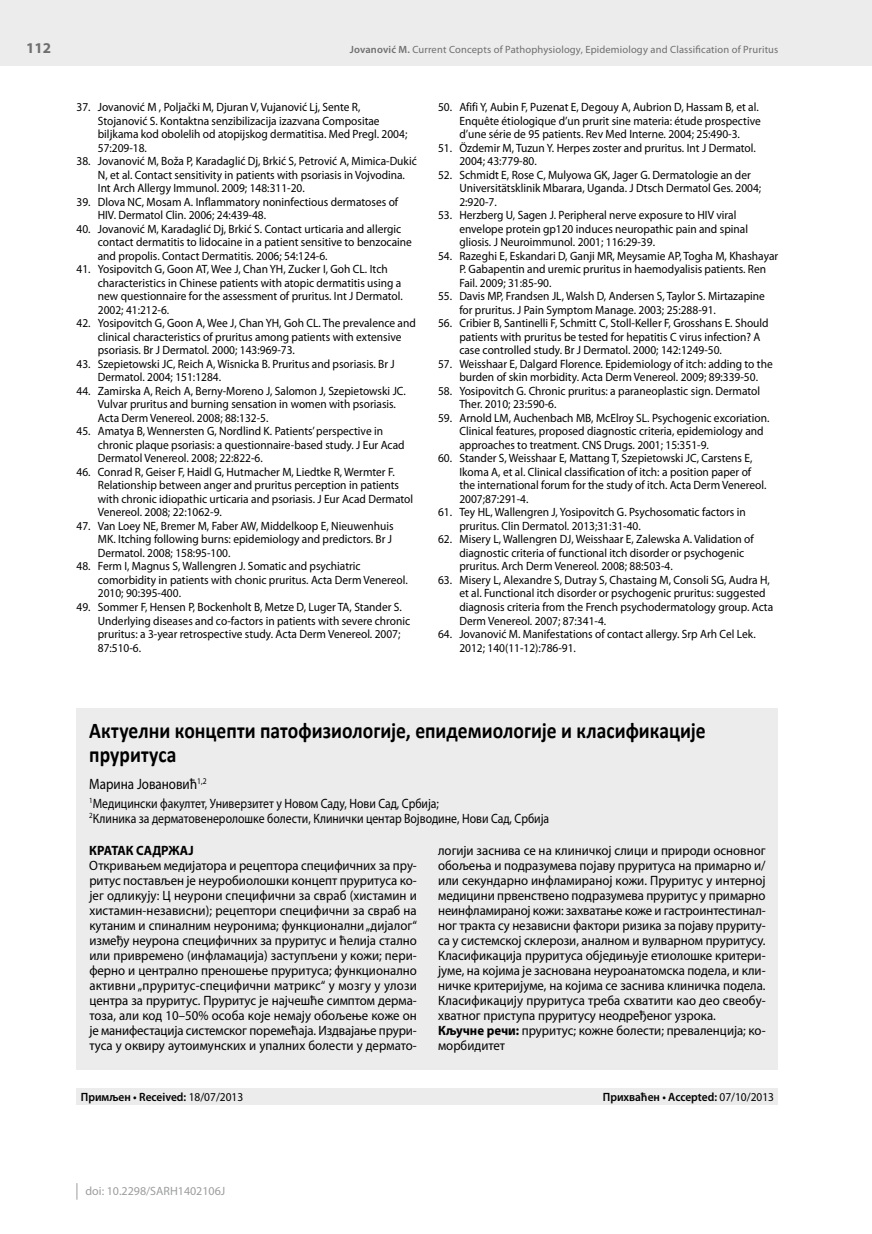
<style>
.page{position:relative;width:872px;height:1234px;background:#fff}
.page>*{position:absolute;margin:0;border:0;box-sizing:border-box;transform-origin:0 0}
.t1{font:700 22.5px/24px "Calibri";color:#000;scale:.87 1}
.t2{font:15px "Myriad Pro";color:#000;scale:.87 1}
.t3{font:700 15px "Myriad Pro";color:#6f6f6e}
.t4{font:13.5px/15px "Myriad Pro";color:#000;text-align:justify;scale:.95 1}
.t5{font:13.5px/15px "Myriad Pro";color:#000;scale:.87 1}
.t6{font:700 13.5px "Myriad Pro";color:#000;scale:.95 1}
.t7{font:12px/13.5px "Myriad Pro";color:#000;scale:.95 1}
.t8{font:600 12px "Myriad Pro";color:#000;scale:.95 1}
.t9{font:12px "Myriad Pro";color:#9c9d9d}
.t10{font:10.5px "Myriad Pro";letter-spacing:.015em;color:#6f6f6e}
.s1{font-weight:600}
.s2{font-weight:700}
.s3{font-weight:400}
</style>
<div class="page">
<div style="left:0;top:0;width:872px;height:66px;background:#ececed"></div>
<svg style="left:77px;top:1183px;width:1px;height:16px"></svg>
<div style="left:77px;top:708px;width:701px;height:361px;background:#ececed"></div>
<div style="left:77px;top:1087px;width:701px;height:17px;background:#ececed"></div>
<p class="t3" style="left:26px;top:40px;width:26px">112</p>
<p class="t10" style="left:350px;top:44px;width:430px"><span class="s1">Jovanović M.</span> Current Concepts of Pathophysiology, Epidemiology and Classification of Pruritus</p>
<p class="t7" style="left:98px;top:101px;width:327px;text-indent:-21px">37. Jovanović M , Poljački M, Djuran V, Vujanović Lj, Sente R, Stojanović S. Kontaktna senzibilizacija izazvana Compositae biljkama kod obolelih od atopijskog dermatitisa. Med Pregl. 2004; 57:209-18.</p>
<p class="t7" style="left:98px;top:155px;width:337px;text-indent:-21px">38. Jovanović M, Boža P, Karadaglić Dj, Brkić S, Petrović A, Mimica-Dukić<br>N, et al. Contact sensitivity in patients with psoriasis in Vojvodina.<br>Int Arch Allergy Immunol. 2009; 148:311-20.</p>
<p class="t7" style="left:98px;top:195px;width:318px;text-indent:-21px">39. Dlova NC, Mosam A. Inflammatory noninfectious dermatoses of<br>HIV. Dermatol Clin. 2006; 24:439-48.</p>
<p class="t7" style="left:98px;top:222px;width:332px;text-indent:-21px">40. Jovanović M, Karadaglić Dj, Brkić S. Contact urticaria and allergic contact dermatitis to lidocaine in a patient sensitive to benzocaine and propolis. Contact Dermatitis. 2006; 54:124-6.</p>
<p class="t7" style="left:98px;top:263px;width:322px;text-indent:-21px">41. Yosipovitch G, Goon AT, Wee J, Chan YH, Zucker I, Goh CL. Itch characteristics in Chinese patients with atopic dermatitis using a new questionnaire for the assessment of pruritus. Int J Dermatol.<br>2002; 41:212-6.</p>
<p class="t7" style="left:98px;top:317px;width:336px;text-indent:-21px">42. Yosipovitch G, Goon A, Wee J, Chan YH, Goh CL. The prevalence and clinical characteristics of pruritus among patients with extensive psoriasis. Br J Dermatol. 2000; 143:969-73.</p>
<p class="t7" style="left:98px;top:357px;width:314px;text-indent:-21px">43. Szepietowski JC, Reich A, Wisnicka B. Pruritus and psoriasis. Br J<br>Dermatol. 2004; 151:1284.</p>
<p class="t7" style="left:98px;top:384px;width:326px;text-indent:-21px">44. Zamirska A, Reich A, Berny-Moreno J, Salomon J, Szepietowski JC.<br>Vulvar pruritus and burning sensation in women with psoriasis.<br>Acta Derm Venereol. 2008; 88:132-5.</p>
<p class="t7" style="left:98px;top:425px;width:324px;text-indent:-21px">45. Amatya B, Wennersten G, Nordlind K. Patients’ perspective in chronic plaque psoriasis: a questionnaire-based study. J Eur Acad<br>Dermatol Venereol. 2008; 22:822-6.</p>
<p class="t7" style="left:98px;top:465px;width:333px;text-indent:-21px">46. Conrad R, Geiser F, Haidl G, Hutmacher M, Liedtke R, Wermter F.<br>Relationship between anger and pruritus perception in patients with chronic idiopathic urticaria and psoriasis. J Eur Acad Dermatol Venereol. 2008; 22:1062-9.</p>
<p class="t7" style="left:98px;top:519px;width:313px;text-align:justify;text-indent:-21px">47. Van Loey NE, Bremer M, Faber AW, Middelkoop E, Nieuwenhuis MK. Itching following burns: epidemiology and predictors. Br J Dermatol. 2008; 158:95-100.</p>
<p class="t7" style="left:98px;top:560px;width:328px;text-indent:-21px">48. Ferm I, Magnus S, Wallengren J. Somatic and psychiatric comorbidity in patients with chonic pruritus. Acta Derm Venereol.<br>2010; 90:395-400.</p>
<p class="t7" style="left:98px;top:600px;width:330px;text-indent:-21px">49. Sommer F, Hensen P, Bockenholt B, Metze D, Luger TA, Stander S.<br>Underlying diseases and co-factors in patients with severe chronic pruritus: a 3-year retrospective study. Acta Derm Venereol. 2007; 87:510-6.</p>
<p class="t7" style="left:459px;top:101px;width:319px;text-indent:-21px">50. Afifi Y, Aubin F, Puzenat E, Degouy A, Aubrion D, Hassam B, et al.<br>Enquête étiologique d’un prurit sine materia: étude prospective d’une série de 95 patients. Rev Med Interne. 2004; 25:490-3.</p>
<p class="t7" style="left:459px;top:141px;width:313px;text-indent:-21px">51. Özdemir M, Tuzun Y. Herpes zoster and pruritus. Int J Dermatol.<br>2004; 43:779-80.</p>
<p class="t7" style="left:459px;top:168px;width:319px;text-indent:-21px">52. Schmidt E, Rose C, Mulyowa GK, Jager G. Dermatologie an der<br>Universitätsklinik Mbarara, Uganda. J Dtsch Dermatol Ges. 2004;<br>2:920-7.</p>
<p class="t7" style="left:459px;top:209px;width:305px;text-indent:-21px">53. Herzberg U, Sagen J. Peripheral nerve exposure to HIV viral envelope protein gp120 induces neuropathic pain and spinal gliosis. J Neuroimmunol. 2001; 116:29-39.</p>
<p class="t7" style="left:459px;top:249px;width:337px;text-indent:-21px">54. Razeghi E, Eskandari D, Ganji MR, Meysamie AP, Togha M, Khashayar<br>P. Gabapentin and uremic pruritus in haemodyalisis patients. Ren<br>Fail. 2009; 31:85-90.</p>
<p class="t7" style="left:459px;top:290px;width:323px;text-indent:-21px">55. Davis MP, Frandsen JL, Walsh D, Andersen S, Taylor S. Mirtazapine for pruritus. J Pain Symptom Manage. 2003; 25:288-91.</p>
<p class="t7" style="left:459px;top:317px;width:327px;text-indent:-21px">56. Cribier B, Santinelli F, Schmitt C, Stoll-Keller F, Grosshans E. Should patients with pruritus be tested for hepatitis C virus infection? A case controlled study. Br J Dermatol. 2000; 142:1249-50.</p>
<p class="t7" style="left:438px;top:357px;width:354px;text-align:center">57. Weisshaar E, Dalgard Florence. Epidemiology of itch: adding to the burden of skin morbidity. Acta Derm Venereol. 2009; 89:339-50.</p>
<p class="t7" style="left:459px;top:384px;width:318px;text-indent:-21px">58. Yosipovitch G. Chronic pruritus: a paraneoplastic sign. Dermatol<br>Ther. 2010; 23:590-6.</p>
<p class="t7" style="left:459px;top:411px;width:328px;text-indent:-21px">59. Arnold LM, Auchenbach MB, McElroy SL. Psychogenic excoriation.<br>Clinical features, proposed diagnostic criteria, epidemiology and approaches to treatment. CNS Drugs. 2001; 15:351-9.</p>
<p class="t7" style="left:459px;top:452px;width:325px;text-indent:-21px">60. Stander S, Weisshaar E, Mattang T, Szepietowski JC, Carstens E, Ikoma A, et al. Clinical classification of itch: a position paper of the international forum for the study of itch. Acta Derm Venereol.<br>2007;87:291-4.</p>
<p class="t7" style="left:459px;top:506px;width:303px;text-indent:-21px">61. Tey HL, Wallengren J, Yosipovitch G. Psychosomatic factors in pruritus. Clin Dermatol. 2013;31:31-40.</p>
<p class="t7" style="left:459px;top:533px;width:311px;text-indent:-21px">62. Misery L, Wallengren DJ, Weisshaar E, Zalewska A. Validation of diagnostic criteria of functional itch disorder or psychogenic pruritus. Arch Derm Venereol. 2008; 88:503-4.</p>
<p class="t7" style="left:459px;top:573px;width:332px;text-indent:-21px">63. Misery L, Alexandre S, Dutray S, Chastaing M, Consoli SG, Audra H, et al. Functional itch disorder or psychogenic pruritus: suggested diagnosis criteria from the French psychodermatology group. Acta Derm Venereol. 2007; 87:341-4.</p>
<p class="t7" style="left:459px;top:627px;width:313px;text-indent:-21px">64. Jovanović M. Manifestations of contact allergy. Srp Arh Cel Lek.<br>2012; 140(11-12):786-91.</p>
<h1 class="t1" style="left:89px;top:717px;width:710px">Актуелни концепти патофизиологије, епидемиологије и класификације пруритуса</h1>
<p class="t2" style="left:89px;top:775px;width:136px">Марина Јовановић<sup>1,2</sup></p>
<p class="t5" style="left:89px;top:795px;width:530px"><sup>1</sup>Медицински факултет, Универзитет у Новом Саду, Нови Сад, Србија;<br><sup>2</sup>Клиника за дерматовенеролошке болести, Клинички центар Војводине, Нови Сад, Србија</p>
<p class="t6" style="left:89px;top:842px;width:111px">КРАТАК САДРЖАЈ</p>
<p class="t4" style="left:89px;top:857px;width:346px">Откривањем медијатора и рецептора специфичних за пру&shy;ритус постављен је неуробиолошки концепт пруритуса ко&shy;јег одликују: Ц неурони специфични за свраб (хистамин и хистамин-независни); рецептори специфични за свраб на кутаним и спиналним неуронима; функционални „дијалог“ између неурона специфичних за пруритус и ћелија стално или привремено (инфламација) заступљени у кожи; пери&shy;ферно и централно преношење пруритуса; функционално активни „пруритус-специфични матрикс“ у мозгу у улози центра за пруритус. Пруритус је најчешће симптом дерма&shy;тоза, али код 10–50% особа које немају обољење коже он је манифестација системског поремећаја. Издвајање прури&shy;туса у оквиру аутоимунских и упалних болести у дермато-</p>
<p class="t4" style="left:438px;top:842px;width:346px;text-align:left">логији заснива се на клиничкој слици и природи основног обољења и подразумева појаву пруритуса на примарно и/ или секундарно инфламираној кожи. Пруритус у интерној медицини првенствено подразумева пруритус у примарно неинфламираној кожи: захватање коже и гастроинтестинал&shy;ног тракта су независни фактори ризика за појаву пруриту&shy;са у системској склерози, аналном и вулварном пруритусу.<br>Класификација пруритуса обједињује етиолошке критери&shy;јуме, на којима је заснована неуроанатомска подела, и кли&shy;ничке критеријуме, на којима се заснива клиничка подела.<br>Класификацију пруритуса треба схватити као део свеобу&shy;хватног приступа пруритусу неодређеног узрока.<br><span class="s2">Кључне речи:</span> пруритус; кожне болести; преваленција; ко&shy;морбидитет</p>
<p class="t8" style="left:81px;top:1089px;width:173px">Примљен • Received: <span class="s3">18/07/2013</span></p>
<p class="t8" style="left:603px;top:1089px;width:182px">Прихваћен • Accepted: <span class="s3">07/10/2013</span></p>
<p class="t9" style="left:86px;top:1184px;width:141px">doi: 10.2298/SARH1402106J</p>
</div>
